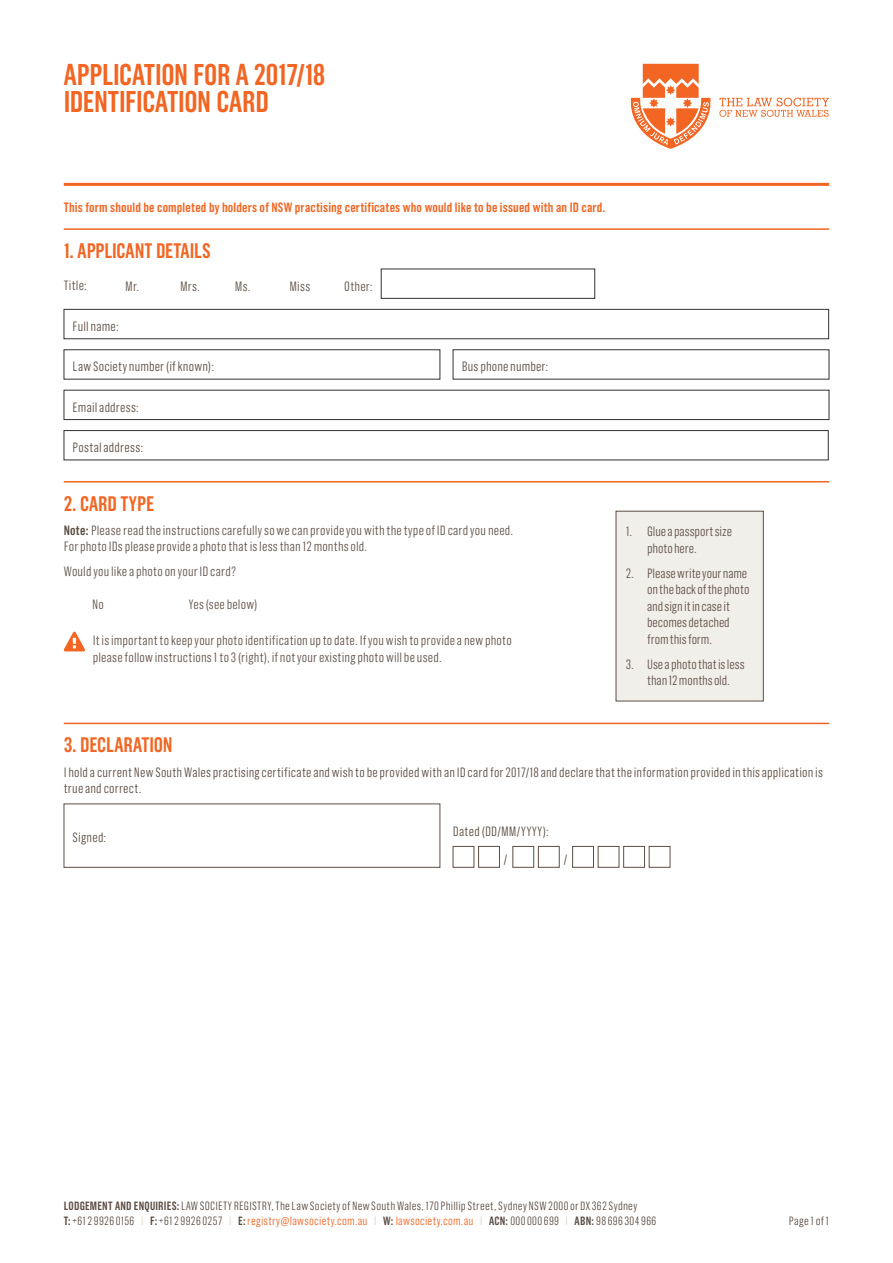
<style>
.page{position:relative;width:893px;height:1263px;background:#fff}
.page>*{position:absolute;margin:0;border:0;box-sizing:border-box;transform-origin:0 0}
.t1{font:600 30px/27px "Grotzec Head Condensed";letter-spacing:-.015em;color:#f26522}
.Heading_2{font:600 21px "Grotzec Head Condensed";color:#f26522}
.Body_copy{font:300 13.5px/16.5px "Grotzec Head Condensed";letter-spacing:.01em;color:#62534a}
.Body_copy-2{font:300 13.5px/16.5px "Grotzec Head Condensed";letter-spacing:.015em;color:#5c4e44}
.Heading_4{font:600 13.5px "Grotzec Head Condensed";letter-spacing:.015em;color:#f26522}
.Body_Form_field{font:300 13.5px "Grotzec Head Condensed";letter-spacing:.015em;color:#5c4e44}
.Body_copy-3{font:300 12px "Grotzec Head Condensed";letter-spacing:.025em;color:#5c4e44}
.s1{font-weight:600;color:#5c4e44}
.s2{font-weight:600}
.s3{color:#d2cdbe}
.s4{color:#f26522}
</style>
<div class="page">
<div style="left:616px;top:511px;width:148px;height:190px;background:#f1efea;border:1px solid #5c4e44"></div>
<svg style="left:630px;top:64px;width:199px;height:85px"></svg>
<hr style="left:64px;top:183px;width:765px;height:3px;background:#f26522">
<hr style="left:64px;top:228px;width:765px;height:2px;background:#f26522">
<hr style="left:64px;top:481px;width:765px;height:1px;background:#f26522">
<hr style="left:64px;top:723px;width:765px;height:1px;background:#f26522">
<div style="left:64px;top:309px;width:765px;height:30px;border:1px solid #333132"></div>
<div style="left:381px;top:269px;width:214px;height:30px;border:1px solid #333132"></div>
<div style="left:64px;top:390px;width:765px;height:30px;border:1px solid #333132"></div>
<div style="left:64px;top:430px;width:764px;height:30px;border:1px solid #333132"></div>
<svg style="left:64px;top:632px;width:21px;height:19px"></svg>
<div style="left:453px;top:846px;width:21px;height:21px;background:#fff;border:1px solid #5c4e44"></div>
<div style="left:513px;top:846px;width:21px;height:21px;background:#fff;border:1px solid #5c4e44"></div>
<div style="left:572px;top:846px;width:22px;height:21px;background:#fff;border:1px solid #5c4e44"></div>
<div style="left:623px;top:846px;width:22px;height:21px;background:#fff;border:1px solid #5c4e44"></div>
<div style="left:478px;top:846px;width:22px;height:21px;background:#fff;border:1px solid #5c4e44"></div>
<div style="left:538px;top:846px;width:21px;height:21px;background:#fff;border:1px solid #5c4e44"></div>
<p class="t1" style="left:64px;top:61px;width:263px">APPLICATION FOR A 2017/18<br>IDENTIFICATION CARD</p>
<p class="Heading_4" style="left:64px;top:199px;width:543px">This form should be completed by holders of NSW practising certificates who would like to be issued with an ID card.</p>
<p class="Heading_2" style="left:64px;top:239px;width:148px">1. APPLICANT DETAILS</p>
<p class="Body_copy" style="left:64px;top:277px;width:25px">Title:</p>
<p class="Body_copy" style="left:125px;top:278px;width:15px">Mr.</p>
<p class="Body_copy" style="left:180px;top:278px;width:22px">Mrs.</p>
<p class="Body_copy" style="left:235px;top:278px;width:17px">Ms.</p>
<p class="Body_copy" style="left:290px;top:278px;width:22px">Miss</p>
<p class="Body_copy" style="left:344px;top:278px;width:30px">Other:</p>
<p class="Body_Form_field" style="left:73px;top:318px;width:48px">Full name:</p>
<p class="Body_Form_field" style="left:73px;top:359px;width:143px">Law Society number (if known):</p>
<p class="Body_Form_field" style="left:462px;top:359px;width:88px">Bus phone number:</p>
<p class="Body_Form_field" style="left:73px;top:399px;width:68px">Email address:</p>
<p class="Body_Form_field" style="left:73px;top:440px;width:72px">Postal address:</p>
<p class="Heading_2" style="left:64px;top:491px;width:92px">2. CARD TYPE</p>
<p class="Body_copy" style="left:64px;top:522px;width:451px"><span class="s1">Note:</span> Please read the instructions carefully so we can provide you with the type of ID card you need.<br>For photo IDs please provide a photo that is less than 12 months old.</p>
<p class="Body_copy" style="left:64px;top:563px;width:174px">Would you like a photo on your ID card?</p>
<p class="Body_copy" style="left:92px;top:596px;width:13px">No</p>
<p class="Body_copy" style="left:189px;top:596px;width:70px">Yes (see below)</p>
<p class="Body_copy" style="left:93px;top:632px;width:421px">It is important to keep your photo identification up to date. If you wish to provide a new photo please follow instructions 1 to 3 (right), if not your existing photo will be used.</p>
<p class="Heading_2" style="left:64px;top:733px;width:110px">3. DECLARATION</p>
<p class="Body_copy" style="left:647px;top:523px;width:87px;text-indent:-21px">1. Glue a passport size photo here.</p>
<p class="Body_copy" style="left:647px;top:565px;width:104px;text-indent:-21px">2. Please write your name on the back of the photo and sign it in case it becomes detached from this form.</p>
<p class="Body_copy" style="left:626px;top:656px;width:120px;text-align:center">3. Use a photo that is less than 12 months old.</p>
<p class="Body_copy-2" style="left:64px;top:763px;width:761px">I hold a current New South Wales practising certificate and wish to be provided with an ID card for 2017/18 and declare that the information provided in this application is true and correct.</p>
<p class="Body_copy-2" style="left:453px;top:822px;width:98px">Dated (DD/MM/YYYY):</p>
<p class="Body_copy-2" style="left:504px;top:850px;width:5px">/</p>
<p class="Body_copy-2" style="left:564px;top:850px;width:5px">/</p>
<p class="Body_Form_field" style="left:73px;top:830px;width:35px">Signed:</p>
<p class="Body_copy-3" style="left:64px;top:1199px;width:575px"><span class="s2">LODGEMENT AND ENQUIRIES:</span>LAW SOCIETY REGISTRY, The Law Society of New South Wales, 170 Phillip Street, Sydney NSW 2000 or DX 362 Sydney</p>
<p class="Body_copy-3" style="left:64px;top:1214px;width:594px"><span class="s2">T:</span> +61 2 9926 0156 <span class="s3">|</span> <span class="s2">F:</span> +61 2 9926 0257 <span class="s3">|</span> <span class="s2">E:</span><span class="s4">registry@lawsociety.com.au</span> <span class="s3">|</span> <span class="s2">W:</span> <span class="s4">lawsociety.com.au</span> <span class="s3">|</span> <span class="s2">ACN:</span> 000 000 699 <span class="s3">|</span> <span class="s2">ABN:</span> 98 696 304 966</p>
<p class="Body_copy-3" style="left:789px;top:1214px;width:42px">Page 1 of 1</p>
</div>
